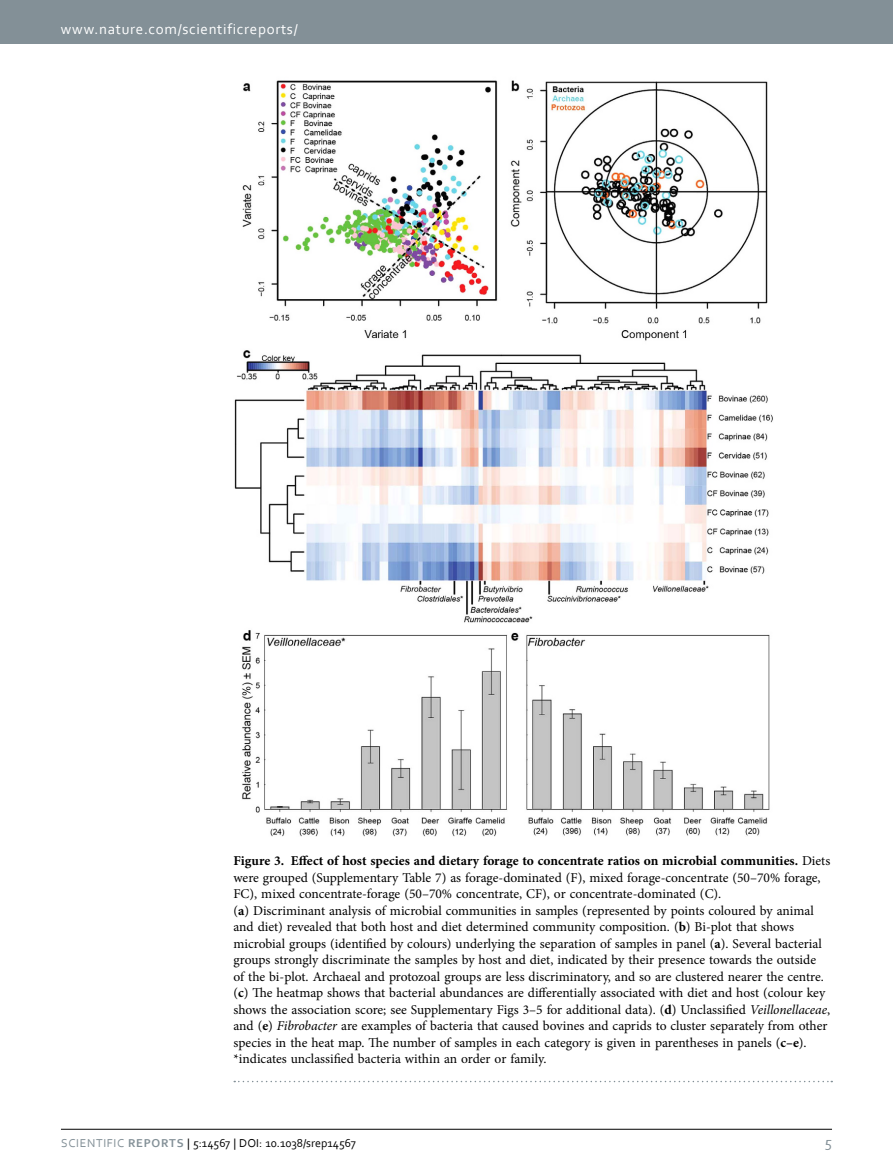
<style>
.page{position:relative;width:893px;height:1174px;background:#fff}
.page>*{position:absolute;margin:0;border:0;box-sizing:border-box;transform-origin:0 0}
.t1{font:15px "Ffntxn Corbel";letter-spacing:.045em;color:#fff}
.t2{font:15px "Nxbtvk Corbel";color:#839097}
.t3{font:13.5px/16.5px "Fjvrnx Minion Pro";color:#000}
.t4{font:700 13.5px "Hypjps Minion Pro";color:#000}
.t5{font:12px "Xjdbym Corbel";color:#000}
.s1{font-family:"Fjvrnx Minion Pro";font-weight:400}
.s2{font-family:"Hypjps Minion Pro";font-weight:700}
.s3{font-family:"Gkdmtx Minion Pro";font-style:italic}
.s4{color:#839097}
.s5{font-family:"Gkcmvb Corbel";font-weight:700;color:#839097}
</style>
<div class="page">
<div style="left:0;top:0;width:893px;height:43px;background:#839097"></div>
<hr style="left:61px;top:1129px;width:771px;height:1px;background:#000">
<img style="left:234px;top:80px;width:539px;height:757px">
<svg style="left:234px;top:1080px;width:598px;height:2px"></svg>
<p class="t1" style="left:61px;top:19px;width:238px">www.nature.com/scientificreports/</p>
<p class="t4" style="left:233px;top:851px;width:598px">Figure 3. Effect of host species and dietary forage to concentrate ratios on microbial communities. <span class="s1">Diets</span></p>
<p class="t3" style="left:233px;top:869px;width:598px">were grouped (Supplementary Table 7) as forage-dominated (F), mixed forage-concentrate (50–70% forage, FC), mixed concentrate-forage (50–70% concentrate, CF), or concentrate-dominated (C).<br>(<span class="s2">a</span>) Discriminant analysis of microbial communities in samples (represented by points coloured by animal and diet) revealed that both host and diet determined community composition. (<span class="s2">b</span>) Bi-plot that shows microbial groups (identified by colours) underlying the separation of samples in panel (<span class="s2">a</span>). Several bacterial groups strongly discriminate the samples by host and diet, indicated by their presence towards the outside<br>of the bi-plot. Archaeal and protozoal groups are less discriminatory, and so are clustered nearer the centre. (<span class="s2">c</span>) The heatmap shows that bacterial abundances are differentially associated with diet and host (colour key shows the association score; see Supplementary Figs 3–5 for additional data). (<span class="s2">d</span>) Unclassified <span class="s3">Veillonellaceae</span>, and (<span class="s2">e</span>) <span class="s3">Fibrobacter</span> are examples of bacteria that caused bovines and caprids to cluster separately from other species in the heat map. The number of samples in each category is given in parentheses in panels (<span class="s2">c–e</span>). *indicates unclassified bacteria within an order or family.</p>
<p class="t5" style="left:61px;top:1135px;width:296px"><span class="s4">SCIENTIFIC</span> <span class="s5">REPORTS</span> | 5:14567 | DOI : 10.1038/SREP14567</p>
<p class="t2" style="left:825px;top:1132px;width:9px">5</p>
</div>
